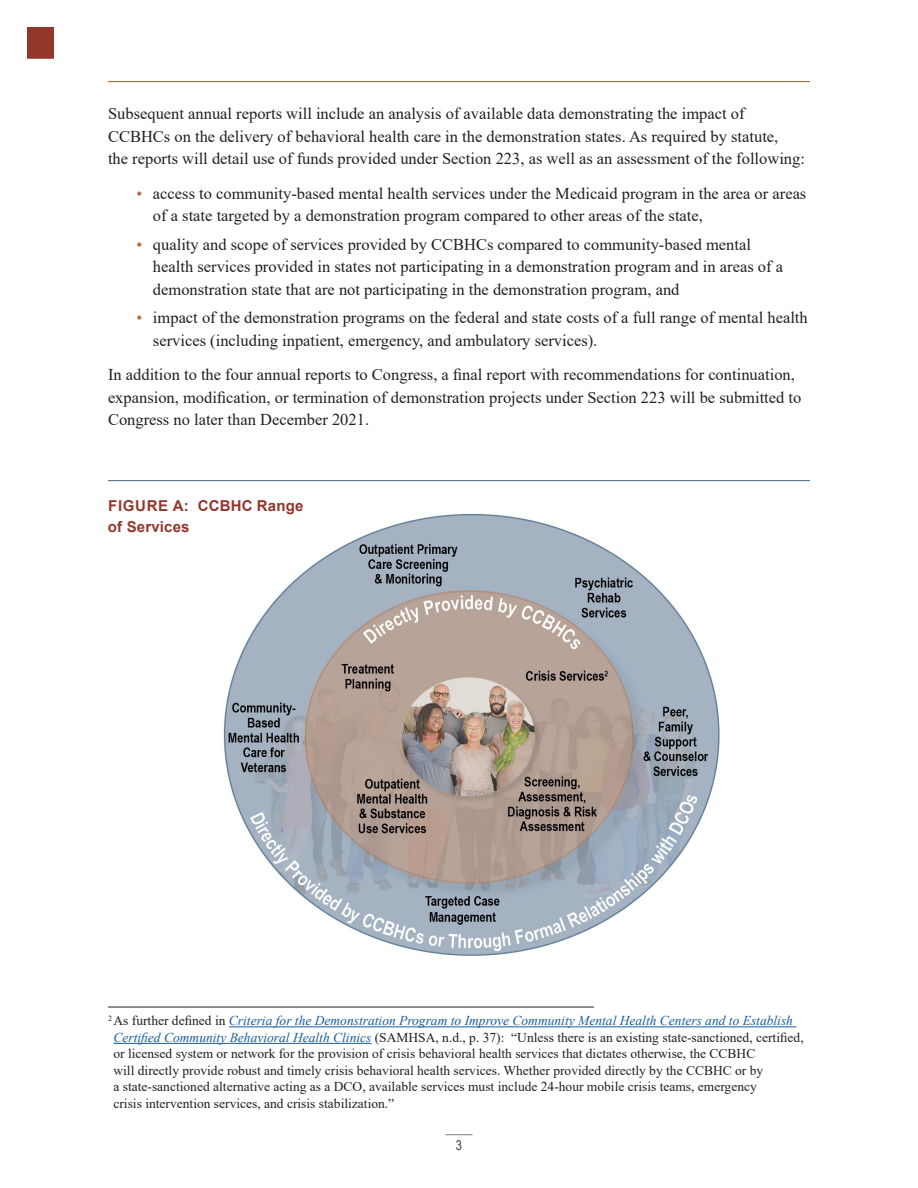
<style>
.page{position:relative;width:918px;height:1188px;background:#fff}
.page>*{position:absolute;margin:0;border:0;box-sizing:border-box;transform-origin:0 0}
.t1{font:16.5px/22.5px "Times New Roman";color:#231f20}
.t2{font:700 15px/21px "Arial";letter-spacing:.01em;color:#92372a}
.t3{font:13.5px/16.5px "Times New Roman";color:#231f20}
.t4{font:13.5px "Arial Narrow";color:#3e3e3f}
.s1{color:#b46c3a}
.s2{font-style:italic;color:#175d9e}
</style>
<div class="page">
<svg style="left:446px;top:1134px;width:26px;height:1px"></svg>
<hr style="left:108px;top:81px;width:702px;height:1px;background:#b46c3a">
<hr style="left:113px;top:1043px;width:258px;height:1px;background:#175d9e">
<hr style="left:229px;top:1027px;width:567px;height:1px;background:#175d9e">
<div style="left:27px;top:27px;width:27px;height:31px;background:#92372a"></div>
<hr style="left:108px;top:1007px;width:486px;height:1px;background:#231f20">
<hr style="left:108px;top:480px;width:702px;height:1px;background:#53738d">
<img style="left:223px;top:513px;width:497px;height:443px">
<p class="t1" style="left:108px;top:102px;width:699px">Subsequent annual reports will include an analysis of available data demonstrating the impact of<br>CCBHCs on the delivery of behavioral health care in the demonstration states. As required by statute,<br>the reports will detail use of funds provided under Section 223, as well as an assessment of the following:</p>
<p class="t1" style="left:153px;top:182px;width:655px;text-indent:-16px"><span class="s1">•</span> access to community-based mental health services under the Medicaid program in the area or areas of a state targeted by a demonstration program compared to other areas of the state,</p>
<p class="t1" style="left:153px;top:233px;width:632px;text-indent:-16px"><span class="s1">•</span> quality and scope of services provided by CCBHCs compared to community-based mental health services provided in states not participating in a demonstration program and in areas of a demonstration state that are not participating in the demonstration program, and</p>
<p class="t1" style="left:153px;top:306px;width:656px;text-indent:-16px"><span class="s1">•</span> impact of the demonstration programs on the federal and state costs of a full range of mental health services (including inpatient, emergency, and ambulatory services).</p>
<p class="t1" style="left:108px;top:363px;width:695px">In addition to the four annual reports to Congress, a final report with recommendations for continuation, expansion, modification, or termination of demonstration projects under Section 223 will be submitted to<br>Congress no later than December 2021.</p>
<p class="t2" style="left:108px;top:495px;width:197px">FIGURE A: CCBHC Range of Services</p>
<p class="t3" style="left:113px;top:1012px;width:692px;text-indent:-5px"><sup>2</sup> As further defined in <span class="s2">Criteria for the Demonstration Program to Improve Community Mental Health Centers and to Establish Certified Community Behavioral Health Clinics</span> (SAMHSA, n.d., p. 37): “Unless there is an existing state-sanctioned, certified, or licensed system or network for the provision of crisis behavioral health services that dictates otherwise, the CCBHC<br>will directly provide robust and timely crisis behavioral health services. Whether provided directly by the CCBHC or by<br>a state-sanctioned alternative acting as a DCO, available services must include 24-hour mobile crisis teams, emergency<br>crisis intervention services, and crisis stabilization.”</p>
<p class="t4" style="left:456px;top:1136px;width:8px">3</p>
</div>
